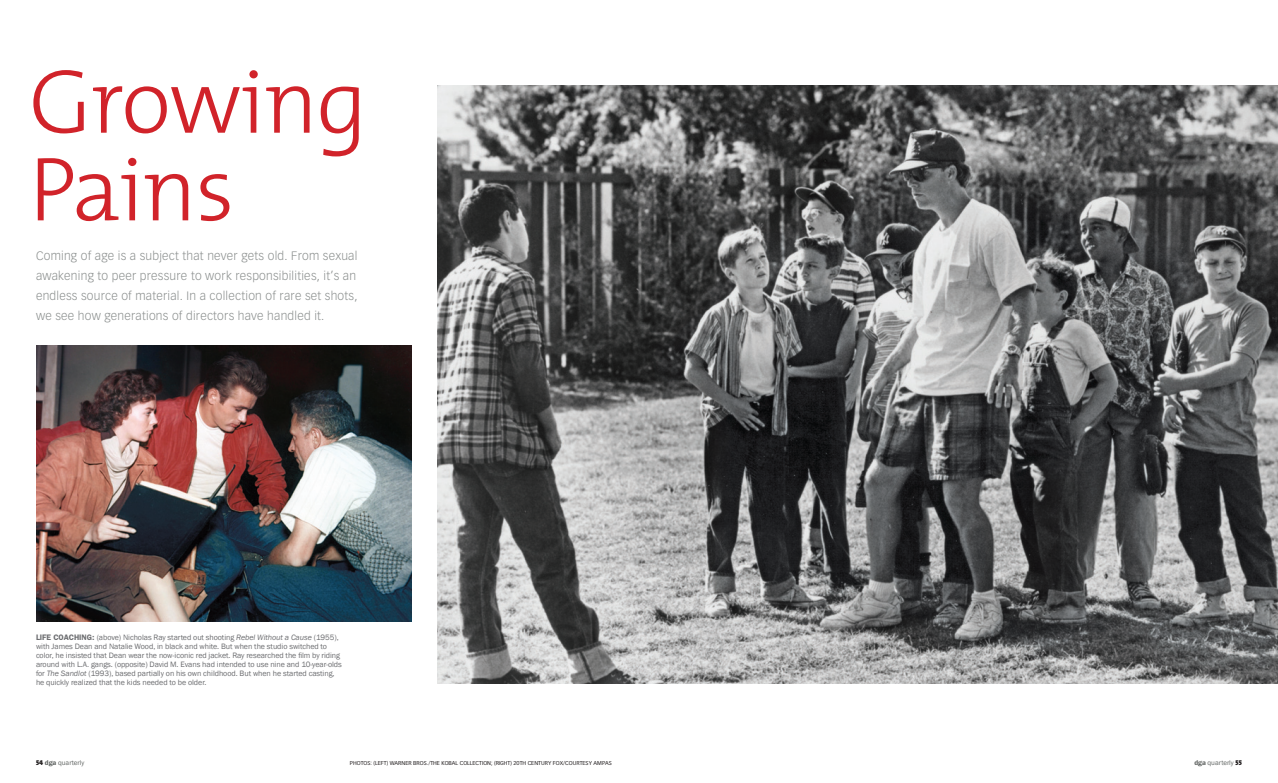
<style>
.page{position:relative;width:1278px;height:783px;background:#fff}
.page>*{position:absolute;margin:0;border:0;box-sizing:border-box;transform-origin:0 0}
.t1{font:300 91.7px/87.6px "The Mix";letter-spacing:-.02em;color:#d1232a}
.t2{font:300 12px/20px "Vectora LH";letter-spacing:.02em;color:#8a8e8d;text-align:justify}
.t3{font:8px/9px "Franklin Gothic";letter-spacing:-.01em;color:#6c6d70}
.t4{font:7px "Franklin Gothic";color:#606462}
.t5{font:5.5px "Vectora LH";color:#231f20}
.s1{font-weight:600}
.s2{font-style:italic}
.s3{font-family:"The Mix Black Caps";color:#231f20}
</style>
<div class="page">
<img style="left:437px;top:86px;width:841px;height:598px">
<img style="left:36px;top:345px;width:375px;height:277px">
<p class="t1" style="left:29px;top:55px;width:340px">Growing<br>Pains</p>
<p class="t2" style="left:36px;top:246px;width:323px">Coming of age is a subject that never gets old. From sexual awakening to peer pressure to work responsibilities, it’s an endless source of material. In a collection of rare set shots, we see how generations of directors have handled it.</p>
<p class="t3" style="left:36px;top:633px;width:307px"><span class="s1">LIFE COACHING:</span> (above) Nicholas Ray started out shooting <span class="s2">Rebel Without a Cause</span> (1955), with James Dean and Natalie Wood, in black and white. But when the studio switched to color, he insisted that Dean wear the now-iconic red jacket. Ray researched the film by riding around with L.A. gangs. (opposite) David M. Evans had intended to use nine and 10-year-olds for <span class="s2">The Sandlot</span> (1993), based partially on his own childhood. But when he started casting, he quickly realized that the kids needed to be older.</p>
<p class="t4" style="left:36px;top:758px;width:50px"><span class="s3">54</span> <span class="s1">dga</span> quarterly</p>
<p class="t5" style="left:350px;top:760px;width:264px">PHOTOS: (LEFT) WARNER BROS./THE KOBAL COLLECTION; (RIGHT) 20TH CENTURY FOX/COURTESY AMPAS</p>
<p class="t4" style="left:1194px;top:758px;width:49px"><span class="s1">dga</span> quarterly <span class="s3">55</span></p>
</div>
